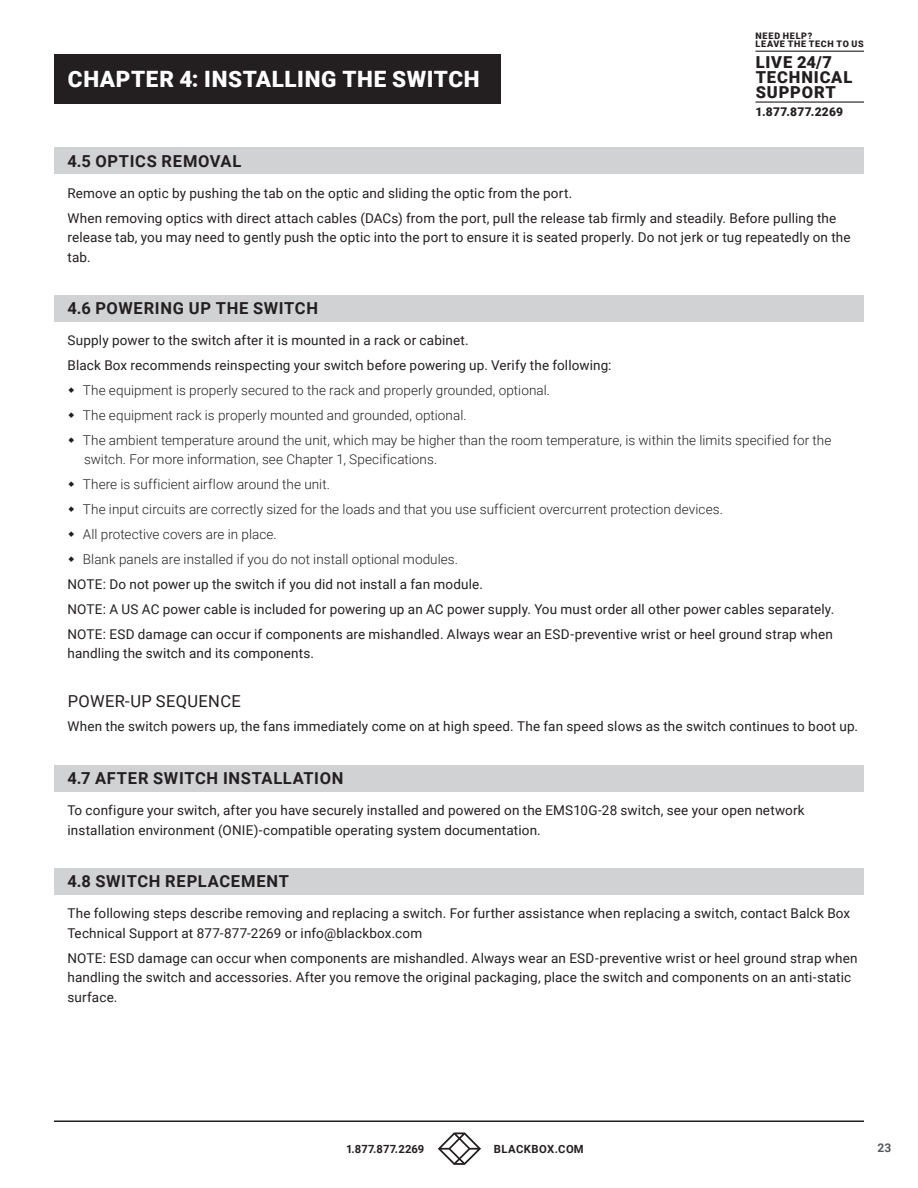
<style>
.page{position:relative;width:918px;height:1188px;background:#fff}
.page>*{position:absolute;margin:0;border:0;box-sizing:border-box;transform-origin:0 0}
.t1{font:900 22.5px "Roboto";letter-spacing:.03em;color:#fff}
.t2{font:700 16.5px "Roboto";letter-spacing:.04em;color:#231f20}
.t3{font:900 16.5px/15px "Roboto";letter-spacing:.05em;color:#231f20}
.t4{font:16.5px "Roboto";letter-spacing:.02em;color:#231f20}
.t5{font:13.5px/19.5px "Roboto";letter-spacing:.01em;color:#231f20}
.t6{font:300 13.5px/24.9px "Roboto";letter-spacing:.005em;color:#231f20}
.t7{font:900 12px "Roboto";letter-spacing:.02em;color:#231f20}
.t8{font:700 12px "Roboto";color:#57585a}
.t9{font:700 11.25px "Roboto";letter-spacing:.02em;color:#231f20}
.t10{font:700 11.25px "Roboto";letter-spacing:.045em;color:#231f20}
.t11{font:900 9px/8.6px "Roboto";letter-spacing:.08em;color:#231f20}
</style>
<div class="page">
<hr style="left:54px;top:1120px;width:810px;height:2px;background:#231f20">
<svg style="left:438px;top:1132px;width:43px;height:33px"></svg>
<hr style="left:755px;top:51px;width:109px;height:1px;background:#231f20">
<hr style="left:755px;top:101px;width:109px;height:2px;background:#231f20">
<div style="left:54px;top:54px;width:446px;height:50px;background:#231f20"></div>
<div style="left:54px;top:148px;width:810px;height:26px;background:#d1d2d4"></div>
<div style="left:54px;top:295px;width:810px;height:27px;background:#d1d2d4"></div>
<div style="left:54px;top:765px;width:810px;height:27px;background:#d1d2d4"></div>
<div style="left:54px;top:868px;width:810px;height:27px;background:#d1d2d4"></div>
<h1 class="t1" style="left:68px;top:64px;width:413px">CHAPTER 4: INSTALLING THE SWITCH</h1>
<p class="t11" style="left:756px;top:31px;width:110px">NEED HELP?<br>LEAVE THE TECH TO US</p>
<p class="t3" style="left:756px;top:54px;width:98px">LIVE 24/7<br>TECHNICAL<br>SUPPORT</p>
<p class="t7" style="left:755px;top:103px;width:89px">1.877.877.2269</p>
<p class="t2" style="left:68px;top:149px;width:175px">4.5 OPTICS REMOVAL</p>
<p class="t5" style="left:68px;top:180px;width:770px;line-height:24.9px">Remove an optic by pushing the tab on the optic and sliding the optic from the port.<br>When removing optics with direct attach cables (DACs) from the port, pull the release tab firmly and steadily. Before pulling the</p>
<p class="t5" style="left:68px;top:227px;width:785px">release tab, you may need to gently push the optic into the port to ensure it is seated properly. Do not jerk or tug repeatedly on the tab.</p>
<p class="t2" style="left:68px;top:297px;width:252px">4.6 POWERING UP THE SWITCH</p>
<p class="t5" style="left:68px;top:328px;width:546px;line-height:24.9px">Supply power to the switch after it is mounted in a rack or cabinet.<br>Black Box recommends reinspecting your switch before powering up. Verify the following:</p>
<p class="t6" style="left:83px;top:377px;width:750px">The equipment is properly secured to the rack and properly grounded, optional.<br>The equipment rack is properly mounted and grounded, optional.<br>The ambient temperature around the unit, which may be higher than the room temperature, is within the limits specified for the</p>
<p class="t6" style="left:83px;top:447px;width:642px">switch. For more information, see Chapter 1, Specifications.<br>There is sufficient airflow around the unit.<br>The input circuits are correctly sized for the loads and that you use sufficient overcurrent protection devices.<br>All protective covers are in place.<br>Blank panels are installed if you do not install optional modules.</p>
<p class="t5" style="left:68px;top:571px;width:768px;line-height:24.9px">NOTE: Do not power up the switch if you did not install a fan module.<br>NOTE: A US AC power cable is included for powering up an AC power supply. You must order all other power cables separately.<br>NOTE: ESD damage can occur if components are mishandled. Always wear an ESD-preventive wrist or heel ground strap when</p>
<p class="t5" style="left:68px;top:643px;width:248px">handling the switch and its components.</p>
<p class="t4" style="left:68px;top:689px;width:175px">POWER-UP SEQUENCE</p>
<p class="t5" style="left:68px;top:716px;width:792px">When the switch powers up, the fans immediately come on at high speed. The fan speed slows as the switch continues to boot up.</p>
<p class="t2" style="left:68px;top:767px;width:278px">4.7 AFTER SWITCH INSTALLATION</p>
<p class="t5" style="left:68px;top:800px;width:739px">To configure your switch, after you have securely installed and powered on the EMS10G-28 switch, see your open network installation environment (ONIE)-compatible operating system documentation.</p>
<p class="t2" style="left:68px;top:870px;width:223px">4.8 SWITCH REPLACEMENT</p>
<p class="t5" style="left:68px;top:903px;width:784px">The following steps describe removing and replacing a switch. For further assistance when replacing a switch, contact Balck Box<br>Technical Support at 877-877-2269 or info@blackbox.com</p>
<p class="t5" style="left:68px;top:948px;width:792px">NOTE: ESD damage can occur when components are mishandled. Always wear an ESD-preventive wrist or heel ground strap when handling the switch and accessories. After you remove the original packaging, place the switch and components on an anti-static surface.</p>
<p class="t9" style="left:346px;top:1141px;width:80px">1.877.877.2269</p>
<p class="t10" style="left:494px;top:1141px;width:91px">BLACKBOX.COM</p>
<p class="t8" style="left:878px;top:1139px;width:16px">23</p>
</div>
